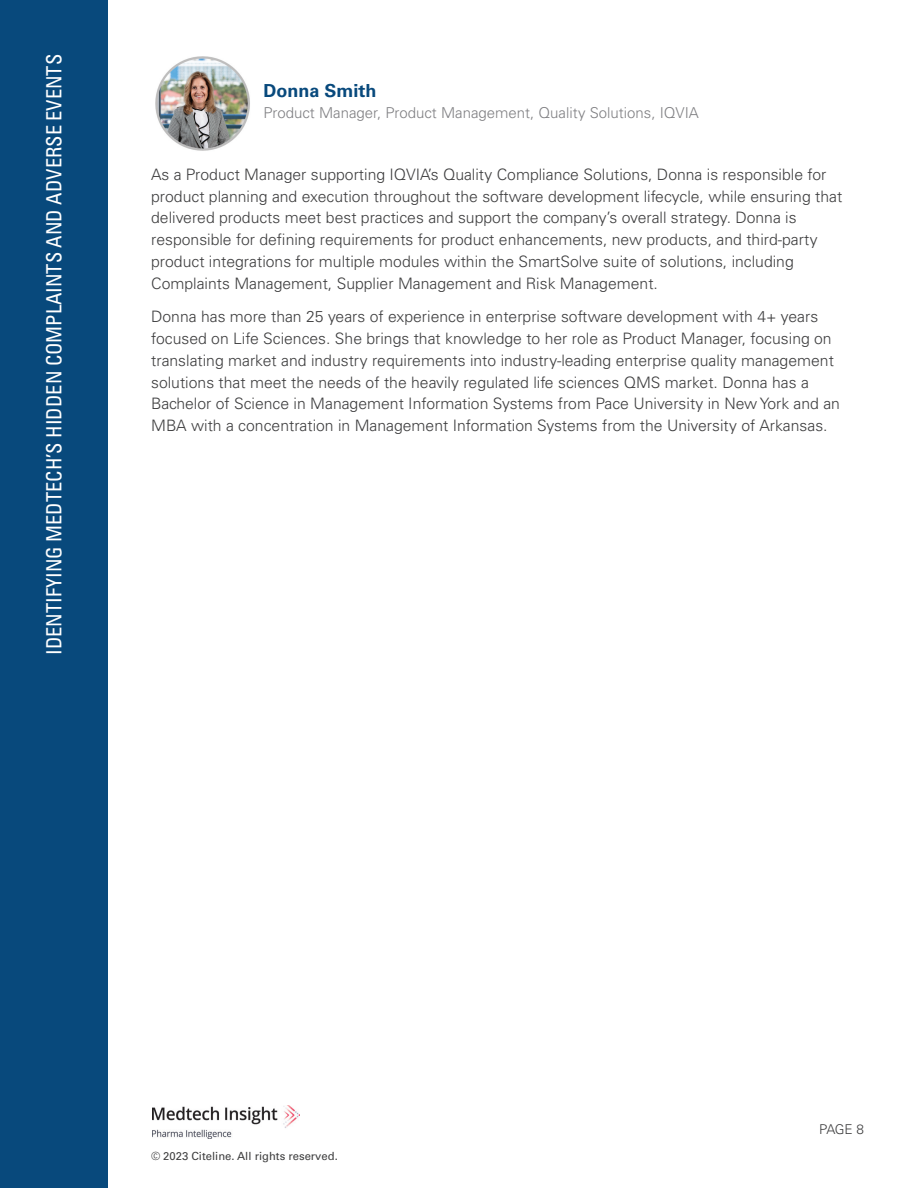
<style>
.page{position:relative;width:918px;height:1188px;background:#fff}
.page>*{position:absolute;margin:0;border:0;box-sizing:border-box;transform-origin:0 0}
.t1{font:condensed 21px "Univers LT Std";color:#fff}
.t2{font:700 18px "Univers LT Std";color:#08497c}
.t3{font:300 15.75px/21.8px "Univers LT Std";color:#3e3e3f}
.t4{font:300 15px "Univers LT Std";color:#808083}
.t5{font:300 13.5px "Univers LT Std";color:#3e3e3f}
.t6{font:11.25px "Univers LT Std";color:#3e3e3f}
</style>
<div class="page">
<div style="left:0;top:0;width:108px;height:1188px;background:#08497c"></div>
<img style="left:152px;top:1106px;width:148px;height:33px">
<img style="left:155px;top:56px;width:95px;height:95px">
<h1 class="t1" style="left:41px;top:655px;width:602px;rotate:-90deg">IDENTIFYING MEDTECH’S HIDDEN COMPLAINTS AND ADVERSE EVENTS</h1>
<p class="t2" style="left:264px;top:80px;width:115px">Donna Smith</p>
<p class="t4" style="left:264px;top:103px;width:437px">Product Manager, Product Management, Quality Solutions, IQVIA</p>
<p class="t3" style="left:151px;top:164px;width:693px">As a Product Manager supporting IQVIA’s Quality Compliance Solutions, Donna is responsible for product planning and execution throughout the software development lifecycle, while ensuring that delivered products meet best practices and support the company’s overall strategy. Donna is responsible for defining requirements for product enhancements, new products, and third-party product integrations for multiple modules within the SmartSolve suite of solutions, including Complaints Management, Supplier Management and Risk Management.</p>
<p class="t3" style="left:151px;top:306px;width:690px">Donna has more than 25 years of experience in enterprise software development with 4+ years focused on Life Sciences. She brings that knowledge to her role as Product Manager, focusing on translating market and industry requirements into industry-leading enterprise quality management solutions that meet the needs of the heavily regulated life sciences QMS market. Donna has a Bachelor of Science in Management Information Systems from Pace University in New York and an MBA with a concentration in Management Information Systems from the University of Arkansas.</p>
<p class="t6" style="left:151px;top:1150px;width:188px">© 2023 Citeline. All rights reserved.</p>
<p class="t5" style="left:819px;top:1121px;width:46px">PAGE 8</p>
</div>
